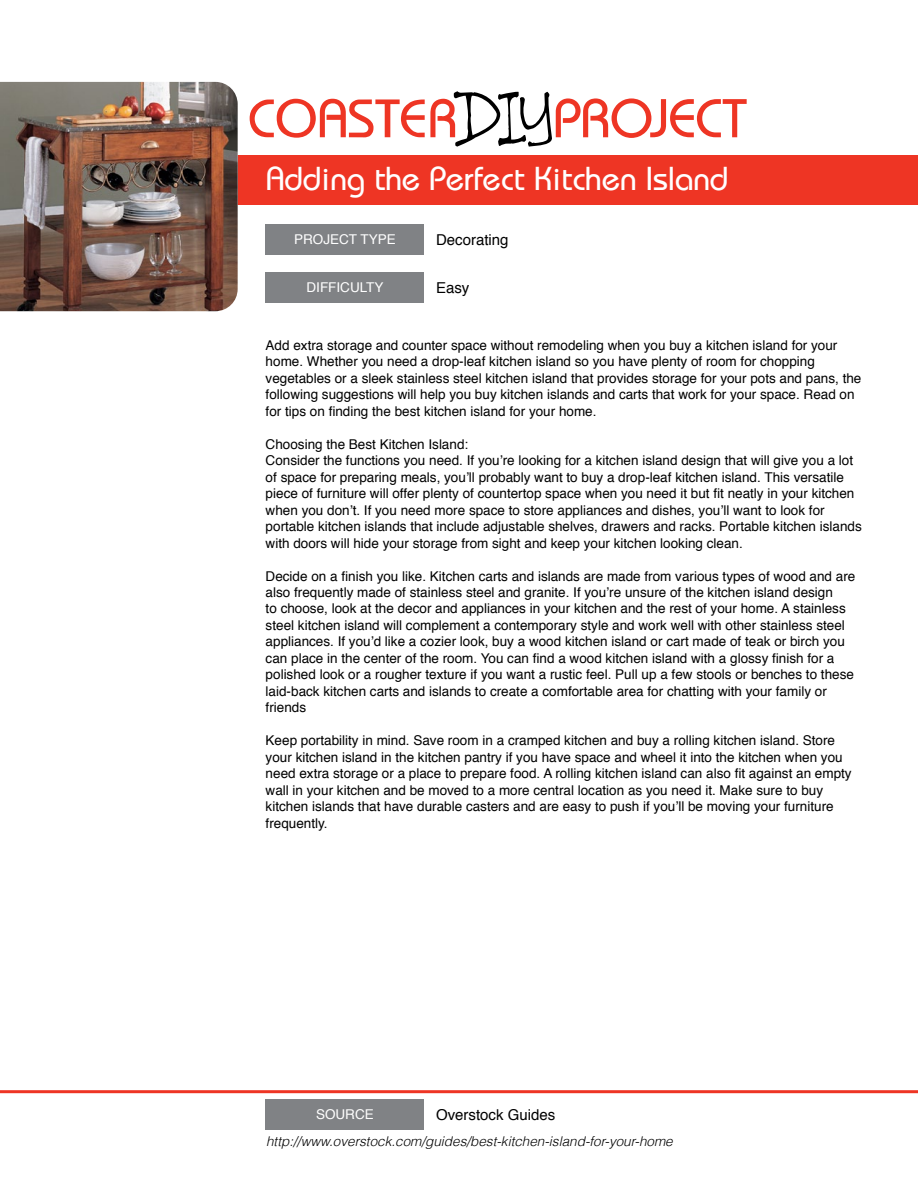
<style>
.page{position:relative;width:918px;height:1188px;background:#fff}
.page>*{position:absolute;margin:0;border:0;box-sizing:border-box;transform-origin:0 0}
.t1{font:500 33px "Bauhaus Std";color:#fff}
.t2{font:15px "Helvetica";color:#000}
.t3{font:13.5px/16.5px "Helvetica";color:#000}
.t4{font:italic 300 13.5px "Helvetica";color:#000}
.t5{font:13.5px "Helvetica";color:#fff}
</style>
<div class="page">
<div style="left:207px;top:155px;width:711px;height:50px;background:#ee3524"></div>
<svg style="left:250px;top:91px;width:497px;height:56px"></svg>
<div style="left:266px;top:224px;width:158px;height:31px;background:#808285"></div>
<div style="left:266px;top:272px;width:158px;height:31px;background:#808285"></div>
<div style="left:266px;top:1099px;width:158px;height:31px;background:#808285"></div>
<hr style="left:0;top:1090px;width:918px;height:3px;background:#ee3524">
<img style="left:0;top:82px;width:238px;height:229px">
<h1 class="t1" style="left:266px;top:159px;width:464px">Adding the Perfect Kitchen Island</h1>
<p class="t2" style="left:436px;top:228px;width:74px">Decorating</p>
<p class="t2" style="left:436px;top:277px;width:35px">Easy</p>
<p class="t5" style="left:294px;top:228px;width:103px">PROJECT TYPE</p>
<p class="t5" style="left:307px;top:277px;width:79px">DIFFICULTY</p>
<p class="t3" style="left:266px;top:337px;width:597px">Add extra storage and counter space without remodeling when you buy a kitchen island for your home. Whether you need a drop-leaf kitchen island so you have plenty of room for chopping vegetables or a sleek stainless steel kitchen island that provides storage for your pots and pans, the following suggestions will help you buy kitchen islands and carts that work for your space. Read on for tips on finding the best kitchen island for your home.</p>
<p class="t3" style="left:266px;top:436px;width:598px">Choosing the Best Kitchen Island:<br>Consider the functions you need. If you’re looking for a kitchen island design that will give you a lot of space for preparing meals, you’ll probably want to buy a drop-leaf kitchen island. This versatile piece of furniture will offer plenty of countertop space when you need it but fit neatly in your kitchen when you don’t. If you need more space to store appliances and dishes, you’ll want to look for portable kitchen islands that include adjustable shelves, drawers and racks. Portable kitchen islands with doors will hide your storage from sight and keep your kitchen looking clean.</p>
<p class="t3" style="left:266px;top:568px;width:591px">Decide on a finish you like. Kitchen carts and islands are made from various types of wood and are also frequently made of stainless steel and granite. If you’re unsure of the kitchen island design<br>to choose, look at the decor and appliances in your kitchen and the rest of your home. A stainless steel kitchen island will complement a contemporary style and work well with other stainless steel appliances. If you’d like a cozier look, buy a wood kitchen island or cart made of teak or birch you can place in the center of the room. You can find a wood kitchen island with a glossy finish for a polished look or a rougher texture if you want a rustic feel. Pull up a few stools or benches to these laid-back kitchen carts and islands to create a comfortable area for chatting with your family or friends</p>
<p class="t3" style="left:266px;top:733px;width:588px">Keep portability in mind. Save room in a cramped kitchen and buy a rolling kitchen island. Store your kitchen island in the kitchen pantry if you have space and wheel it into the kitchen when you need extra storage or a place to prepare food. A rolling kitchen island can also fit against an empty wall in your kitchen and be moved to a more central location as you need it. Make sure to buy kitchen islands that have durable casters and are easy to push if you’ll be moving your furniture frequently.</p>
<p class="t5" style="left:316px;top:1104px;width:59px">SOURCE</p>
<p class="t2" style="left:436px;top:1103px;width:121px">Overstock Guides</p>
<p class="t4" style="left:266px;top:1133px;width:408px">http://www.overstock.com/guides/best-kitchen-island-for-your-home</p>
</div>
